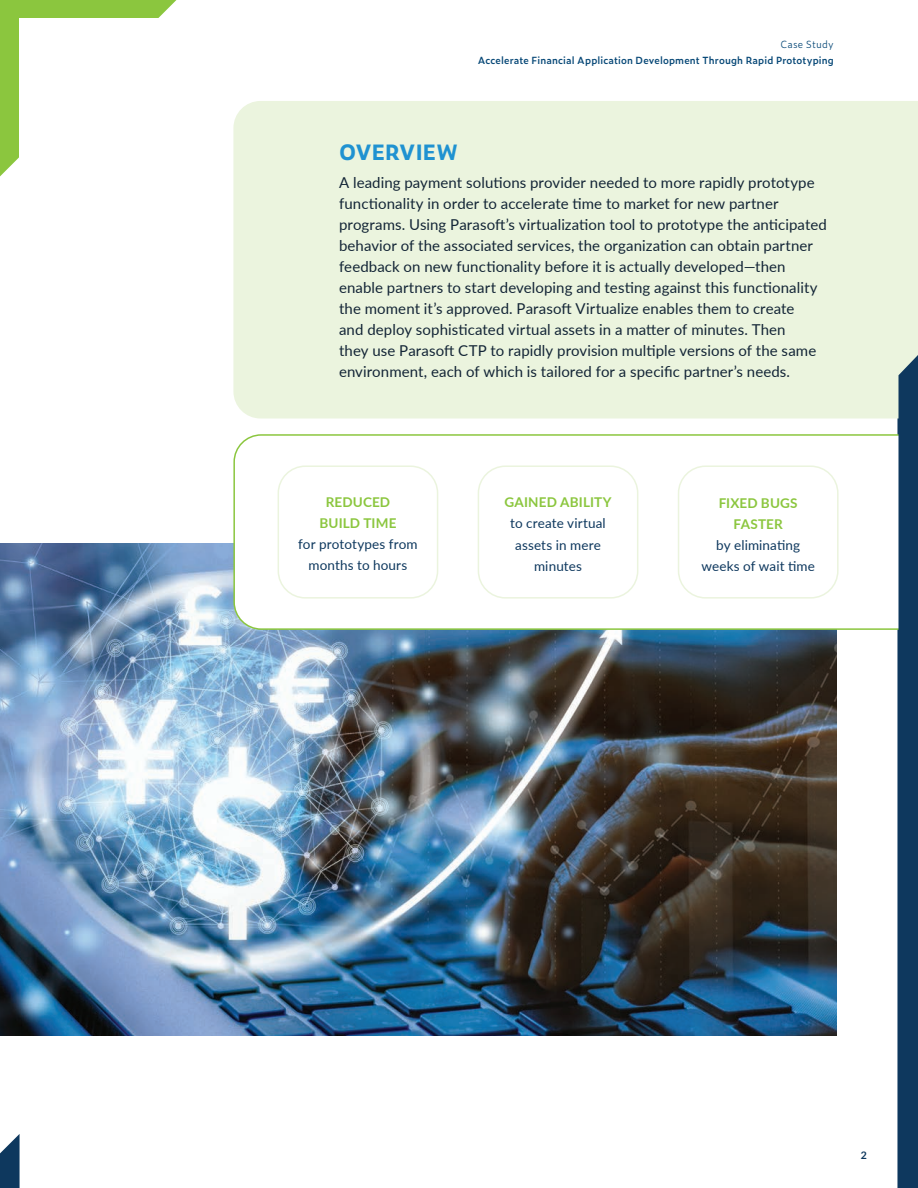
<style>
.page{position:relative;width:918px;height:1188px;background:#fff}
.page>*{position:absolute;margin:0;border:0;box-sizing:border-box;transform-origin:0 0}
.t1{font:700 21px "Zeitung Pro";letter-spacing:-.005em;color:#1f92d1}
.t2{font:15px/21px "Lato";letter-spacing:.005em;color:#132536}
.t3{font:13.5px/21px "Lato";letter-spacing:.01em;color:#0e385e;text-align:center}
.t4{font:700 13.5px/21px "Lato";letter-spacing:.01em;color:#8bc63e;text-align:center}
.t5{font:700 10.5px "Lato";color:#0e385e}
.t6{font:600 9.9px "Zeitung Pro";letter-spacing:.015em;color:#074877}
.t7{font:300 9.9px "Zeitung Pro";letter-spacing:.015em;color:#074877}
</style>
<div class="page">
<svg style="left:0;top:0;width:177px;height:177px"></svg>
<div style="left:19px;top:19px;width:153px;height:156px;background:#fff"></div>
<svg style="left:0;top:1134px;width:20px;height:54px"></svg>
<img style="left:0;top:544px;width:837px;height:491px">
<div style="left:233px;top:101px;width:685px;height:317px;background:#ebf4de"></div>
<svg style="left:233px;top:434px;width:664px;height:196px"></svg>
<svg style="left:897px;top:341px;width:21px;height:847px;background:#1c4467"></svg>
<div style="left:278px;top:466px;width:160px;height:132px;background:#fff;border-radius:27px"></div>
<div style="left:278px;top:465px;width:160px;height:134px;border:2px solid #ebf4de;border-radius:27px"></div>
<div style="left:478px;top:466px;width:160px;height:132px;background:#fff;border-radius:27px"></div>
<div style="left:478px;top:465px;width:160px;height:134px;border:2px solid #ebf4de;border-radius:27px"></div>
<div style="left:679px;top:466px;width:159px;height:132px;background:#fff;border-radius:27px"></div>
<div style="left:678px;top:465px;width:161px;height:134px;border:2px solid #ebf4de;border-radius:27px"></div>
<p class="t7" style="left:780px;top:37px;width:55px">Case Study</p>
<p class="t6" style="left:478px;top:53px;width:358px">Accelerate Financial Application Development Through Rapid Prototyping</p>
<h1 class="t1" style="left:339px;top:136px;width:121px">OVERVIEW</h1>
<p class="t2" style="left:339px;top:171px;width:489px">A leading payment solutions provider needed to more rapidly prototype functionality in order to accelerate time to market for new partner programs. Using Parasoft’s virtualization tool to prototype the anticipated behavior of the associated services, the organization can obtain partner feedback on new functionality before it is actually developed—then enable partners to start developing and testing against this functionality the moment it’s approved. Parasoft Virtualize enables them to create<br>and deploy sophisticated virtual assets in a matter of minutes. Then<br>they use Parasoft CTP to rapidly provision multiple versions of the same environment, each of which is tailored for a specific partner’s needs.</p>
<p class="t4" style="left:319px;top:491px;width:78px">REDUCED<br>BUILD TIME</p>
<p class="t3" style="left:298px;top:534px;width:121px">for prototypes from months to hours</p>
<p class="t4" style="left:505px;top:491px;width:109px">GAINED ABILITY</p>
<p class="t3" style="left:510px;top:513px;width:97px">to create virtual assets in mere minutes</p>
<p class="t4" style="left:719px;top:492px;width:80px">FIXED BUGS<br>FASTER</p>
<p class="t3" style="left:701px;top:534px;width:115px">by eliminating weeks of wait time</p>
<p class="t5" style="left:861px;top:1147px;width:8px">2</p>
</div>
